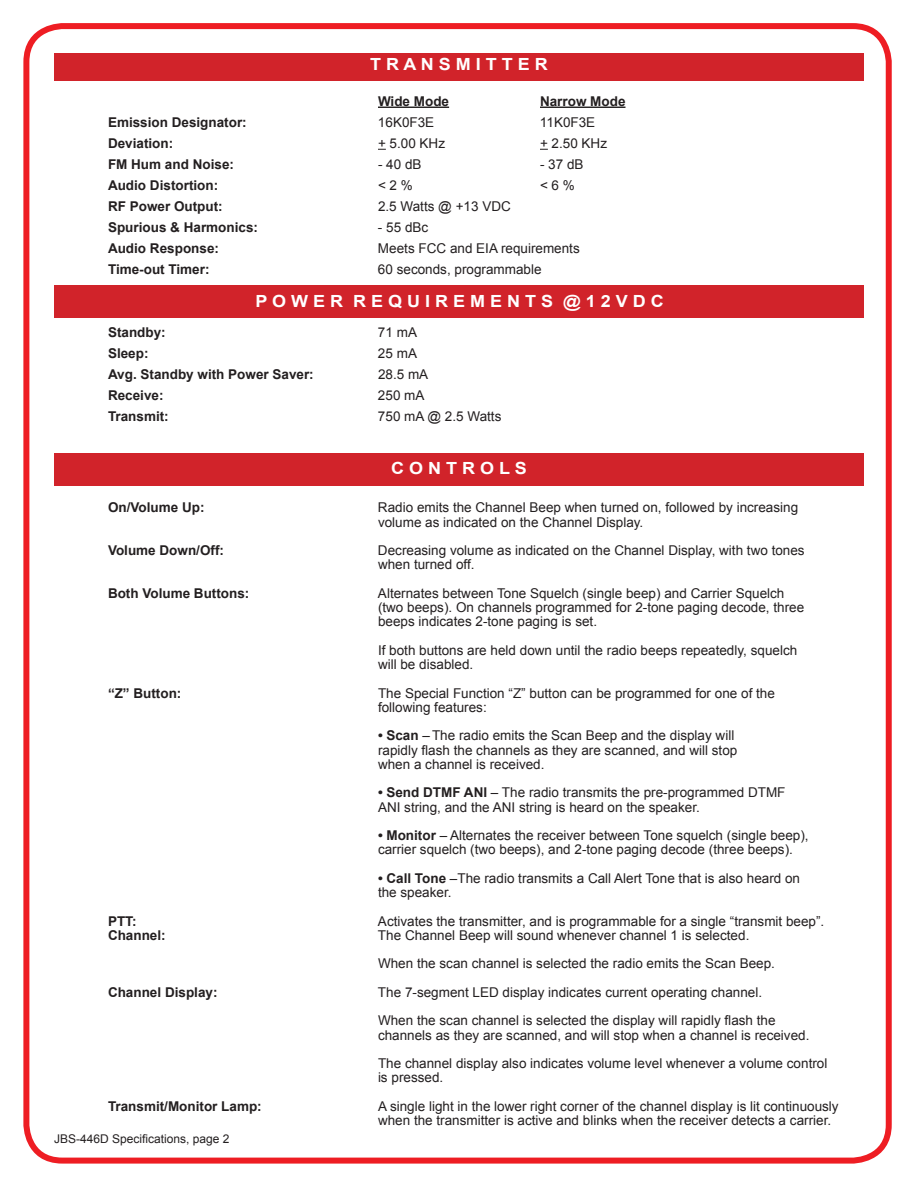
<style>
.page{position:relative;width:918px;height:1188px;background:#fff}
.page>*{position:absolute;margin:0;border:0;box-sizing:border-box;transform-origin:0 0}
.t1{font:700 16.8px "Arial";color:#fff;scale:1.08 1}
.t2{font:13.5px/14.2px "Arial";color:#231f20}
.t3{font:700 13.5px "Arial";color:#231f20}
.t4{font:12px "Arial";color:#231f20}
.s1{font-weight:700}
</style>
<div class="page">
<div style="left:23px;top:23px;width:869px;height:1141px;border:6px solid #ee1d23;border-radius:36px"></div>
<hr style="left:378px;top:107px;width:71px;height:1px;background:#231f20">
<hr style="left:540px;top:107px;width:86px;height:1px;background:#231f20">
<div style="left:54px;top:453px;width:810px;height:32px;background:#d1232a"></div>
<div style="left:54px;top:53px;width:810px;height:28px;background:#d1232a"></div>
<div style="left:54px;top:285px;width:810px;height:33px;background:#d1232a"></div>
<p class="t1" style="left:370px;top:53px;width:166px">T R A N S M I T T E R</p>
<p class="t3" style="left:378px;top:92px;width:73px">Wide Mode</p>
<p class="t3" style="left:540px;top:92px;width:87px">Narrow Mode</p>
<p class="t3" style="left:108px;top:113px;width:140px">Emission Designator:</p>
<p class="t2" style="left:378px;top:115px;width:58px">16K0F3E</p>
<p class="t2" style="left:540px;top:115px;width:57px">11K0F3E</p>
<p class="t3" style="left:108px;top:134px;width:67px">Deviation:</p>
<p class="t2" style="left:378px;top:136px;width:69px">+ 5.00 KHz</p>
<p class="t2" style="left:540px;top:136px;width:69px">+ 2.50 KHz</p>
<p class="t3" style="left:108px;top:155px;width:128px">FM Hum and Noise:</p>
<p class="t2" style="left:378px;top:157px;width:45px">- 40 dB</p>
<p class="t2" style="left:540px;top:157px;width:45px">- 37 dB</p>
<p class="t3" style="left:108px;top:176px;width:112px">Audio Distortion:</p>
<p class="t2" style="left:378px;top:178px;width:36px">&lt; 2 %</p>
<p class="t2" style="left:540px;top:178px;width:36px">&lt; 6 %</p>
<p class="t3" style="left:108px;top:197px;width:116px">RF Power Output:</p>
<p class="t2" style="left:378px;top:199px;width:134px">2.5 Watts @ +13 VDC</p>
<p class="t3" style="left:108px;top:218px;width:152px">Spurious &amp; Harmonics:</p>
<p class="t2" style="left:378px;top:220px;width:52px">- 55 dBc</p>
<p class="t3" style="left:108px;top:239px;width:113px">Audio Response:</p>
<p class="t2" style="left:378px;top:241px;width:203px">Meets FCC and EIA requirements</p>
<p class="t3" style="left:108px;top:260px;width:103px">Time-out Timer:</p>
<p class="t2" style="left:378px;top:262px;width:165px">60 seconds, programmable</p>
<p class="t1" style="left:255px;top:290px;width:380px">P O W E R R E Q U I R E M E N T S @ 1 2 V D C</p>
<p class="t3" style="left:108px;top:323px;width:59px">Standby:</p>
<p class="t2" style="left:378px;top:325px;width:41px">71 mA</p>
<p class="t3" style="left:108px;top:344px;width:42px">Sleep:</p>
<p class="t2" style="left:378px;top:346px;width:41px">25 mA</p>
<p class="t3" style="left:108px;top:365px;width:207px">Avg. Standby with Power Saver:</p>
<p class="t2" style="left:378px;top:367px;width:52px">28.5 mA</p>
<p class="t3" style="left:108px;top:386px;width:57px">Receive:</p>
<p class="t2" style="left:378px;top:388px;width:48px">250 mA</p>
<p class="t3" style="left:108px;top:407px;width:62px">Transmit:</p>
<p class="t2" style="left:378px;top:409px;width:125px">750 mA @ 2.5 Watts</p>
<p class="t1" style="left:391px;top:457px;width:127px">C O N T R O L S</p>
<p class="t3" style="left:108px;top:499px;width:98px">On/Volume Up:</p>
<p class="t2" style="left:378px;top:501px;width:422px">Radio emits the Channel Beep when turned on, followed by increasing</p>
<p class="t2" style="left:378px;top:515px;width:267px">volume as indicated on the Channel Display.</p>
<p class="t3" style="left:108px;top:541px;width:118px">Volume Down/Off:</p>
<p class="t2" style="left:378px;top:543px;width:428px">Decreasing volume as indicated on the Channel Display, with two tones</p>
<p class="t2" style="left:378px;top:558px;width:98px">when turned off.</p>
<p class="t3" style="left:108px;top:584px;width:143px">Both Volume Buttons:</p>
<p class="t2" style="left:378px;top:586px;width:408px">Alternates between Tone Squelch (single beep) and Carrier Squelch</p>
<p class="t2" style="left:378px;top:600px;width:428px">(two beeps). On channels programmed for 2-tone paging decode, three</p>
<p class="t2" style="left:378px;top:615px;width:221px">beeps indicates 2-tone paging is set.</p>
<p class="t2" style="left:378px;top:643px;width:421px">If both buttons are held down until the radio beeps repeatedly, squelch</p>
<p class="t2" style="left:378px;top:657px;width:97px">will be disabled.</p>
<p class="t3" style="left:108px;top:684px;width:75px">“Z” Button:</p>
<p class="t2" style="left:378px;top:686px;width:398px">The Special Function “Z” button can be programmed for one of the</p>
<p class="t2" style="left:378px;top:700px;width:110px">following features:</p>
<p class="t2" style="left:378px;top:729px;width:358px"><span class="s1">• Scan</span> – The radio emits the Scan Beep and the display will</p>
<p class="t2" style="left:378px;top:743px;width:361px">rapidly flash the channels as they are scanned, and will stop</p>
<p class="t2" style="left:378px;top:757px;width:168px">when a channel is received.</p>
<p class="t2" style="left:378px;top:786px;width:409px"><span class="s1">• Send DTMF ANI</span> – The radio transmits the pre-programmed DTMF</p>
<p class="t2" style="left:378px;top:800px;width:323px">ANI string, and the ANI string is heard on the speaker.</p>
<p class="t2" style="left:378px;top:828px;width:432px"><span class="s1">• Monitor</span> – Alternates the receiver between Tone squelch (single beep),</p>
<p class="t2" style="left:378px;top:843px;width:416px">carrier squelch (two beeps), and 2-tone paging decode (three beeps).</p>
<p class="t2" style="left:378px;top:871px;width:424px"><span class="s1">• Call Tone</span> –The radio transmits a Call Alert Tone that is also heard on</p>
<p class="t2" style="left:378px;top:885px;width:75px">the speaker.</p>
<p class="t3" style="left:108px;top:912px;width:30px">PTT:</p>
<p class="t2" style="left:378px;top:914px;width:448px">Activates the transmitter, and is programmable for a single “transmit beep”.</p>
<p class="t3" style="left:108px;top:926px;width:59px">Channel:</p>
<p class="t2" style="left:378px;top:928px;width:373px">The Channel Beep will sound whenever channel 1 is selected.</p>
<p class="t2" style="left:378px;top:957px;width:398px">When the scan channel is selected the radio emits the Scan Beep.</p>
<p class="t3" style="left:108px;top:983px;width:111px">Channel Display:</p>
<p class="t2" style="left:378px;top:985px;width:386px">The 7-segment LED display indicates current operating channel.</p>
<p class="t2" style="left:378px;top:1014px;width:399px">When the scan channel is selected the display will rapidly flash the</p>
<p class="t2" style="left:378px;top:1028px;width:433px">channels as they are scanned, and will stop when a channel is received.</p>
<p class="t2" style="left:378px;top:1056px;width:451px">The channel display also indicates volume level whenever a volume control</p>
<p class="t2" style="left:378px;top:1071px;width:67px">is pressed.</p>
<p class="t3" style="left:108px;top:1097px;width:155px">Transmit/Monitor Lamp:</p>
<p class="t2" style="left:378px;top:1099px;width:462px">A single light in the lower right corner of the channel display is lit continuously when the transmitter is active and blinks when the receiver detects a carrier.</p>
<p class="t4" style="left:54px;top:1131px;width:177px">JBS-446D Specifications, page 2</p>
</div>
